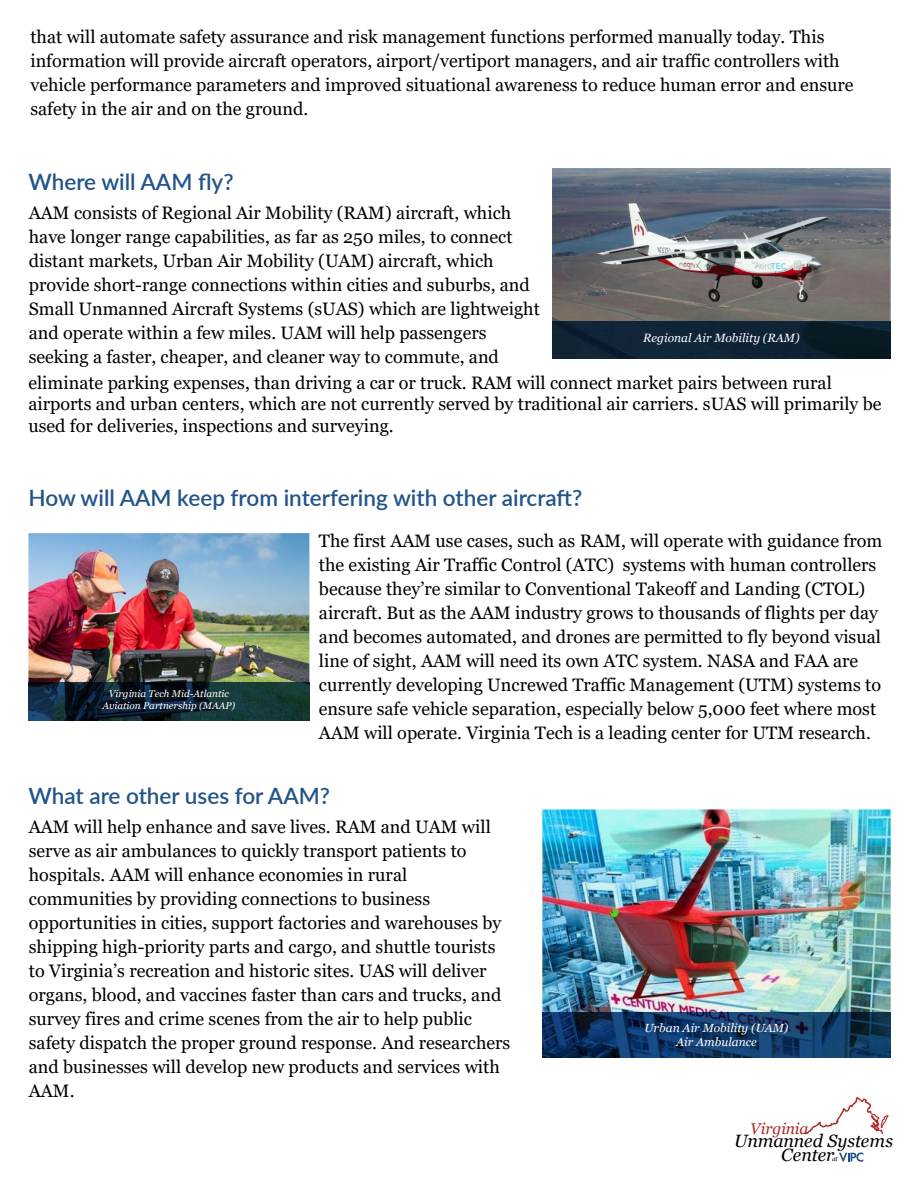
<style>
.page{position:relative;width:918px;height:1188px;background:#fff}
.page>*{position:absolute;margin:0;border:0;box-sizing:border-box;transform-origin:0 0}
.t1{font:600 22.5px "Lato";color:#22548a}
.t2{font:18px/24px "Georgia";color:#000}
.t3{font:italic 17.85px/14.5px "Georgia";letter-spacing:-.005em;color:#000}
.t4{font:italic 15.6px "Georgia";letter-spacing:-.005em;color:#ae2624}
.t5{font:italic 12px "Georgia";color:#fff}
.t6{font:italic 11.85px/14.1px "Georgia";color:#fff;text-align:center}
.t7{font:italic 9.75px/11.7px "Georgia";color:#fff;text-align:center}
.t8{font:italic 7.5px "Minion Pro";color:#000}
</style>
<div class="page">
<svg style="left:803px;top:1097px;width:86px;height:37px"></svg>
<svg style="left:839px;top:1153px;width:24px;height:9px"></svg>
<img style="left:552px;top:168px;width:339px;height:191px">
<img style="left:552px;top:321px;width:339px;height:37px">
<img style="left:28px;top:533px;width:281px;height:149px">
<img style="left:28px;top:682px;width:281px;height:38px">
<img style="left:542px;top:809px;width:349px;height:203px">
<img style="left:542px;top:1012px;width:349px;height:46px">
<p class="t2" style="left:30px;top:25px;width:825px">that will automate safety assurance and risk management functions performed manually today. This information will provide aircraft operators, airport/vertiport managers, and air traffic controllers with vehicle performance parameters and improved situational awareness to reduce human error and ensure safety in the air and on the ground.</p>
<p class="t1" style="left:28px;top:165px;width:207px">Where will AAM fly?</p>
<p class="t2" style="left:29px;top:201px;width:513px">AAM consists of Regional Air Mobility (RAM) aircraft, which have longer range capabilities, as far as 250 miles, to connect distant markets, Urban Air Mobility (UAM) aircraft, which provide short-range connections within cities and suburbs, and Small Unmanned Aircraft Systems (sUAS) which are lightweight and operate within a few miles. UAM will help passengers seeking a faster, cheaper, and cleaner way to commute, and</p>
<p class="t5" style="left:643px;top:330px;width:158px">Regional Air Mobility (RAM)</p>
<p class="t2" style="left:28px;top:372px;width:855px;line-height:21.6px">eliminate parking expenses, than driving a car or truck. RAM will connect market pairs between rural airports and urban centers, which are not currently served by traditional air carriers. sUAS will primarily be used for deliveries, inspections and surveying.</p>
<p class="t1" style="left:28px;top:482px;width:556px">How will AAM keep from interfering with other aircraft?</p>
<p class="t7" style="left:103px;top:688px;width:134px">Virginia Tech Mid-Atlantic<br>Aviation Partnership (MAAP)</p>
<p class="t2" style="left:319px;top:530px;width:565px">The first AAM use cases, such as RAM, will operate with guidance from the existing Air Traffic Control (ATC) systems with human controllers because they’re similar to Conventional Takeoff and Landing (CTOL) aircraft. But as the AAM industry grows to thousands of flights per day and becomes automated, and drones are permitted to fly beyond visual line of sight, AAM will need its own ATC system. NASA and FAA are currently developing Uncrewed Traffic Management (UTM) systems to ensure safe vehicle separation, especially below 5,000 feet where most AAM will operate. Virginia Tech is a leading center for UTM research.</p>
<p class="t1" style="left:28px;top:780px;width:303px">What are other uses for AAM?</p>
<p class="t2" style="left:29px;top:816px;width:483px">AAM will help enhance and save lives. RAM and UAM will serve as air ambulances to quickly transport patients to hospitals. AAM will enhance economies in rural communities by providing connections to business opportunities in cities, support factories and warehouses by shipping high-priority parts and cargo, and shuttle tourists to Virginia’s recreation and historic sites. UAS will deliver organs, blood, and vaccines faster than cars and trucks, and survey fires and crime scenes from the air to help public safety dispatch the proper ground response. And researchers and businesses will develop new products and services with AAM.</p>
<p class="t6" style="left:645px;top:1021px;width:145px">Urban Air Mobility (UAM)<br>Air Ambulance</p>
<p class="t4" style="left:750px;top:1119px;width:60px">Virginia</p>
<p class="t3" style="left:781px;top:1133px;width:114px;text-indent:-47px">Unmanned Systems<br>Center</p>
<p class="t8" style="left:832px;top:1154px;width:7px">at</p>
</div>
